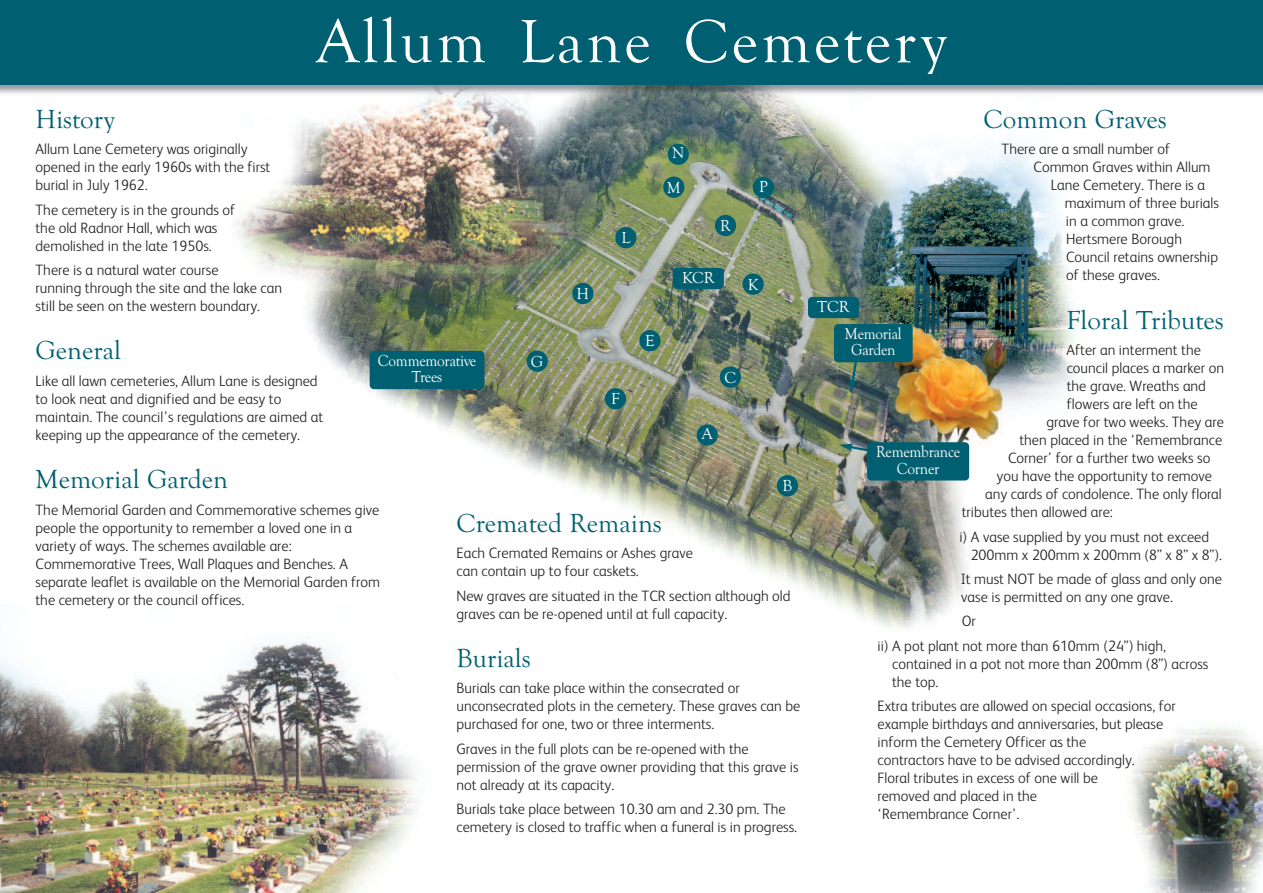
<style>
.page{position:relative;width:1263px;height:893px;background:#fff}
.page>*{position:absolute;margin:0;border:0;box-sizing:border-box;transform-origin:0 0}
.t1{font:63px "Goudy Old Style T";letter-spacing:.05em;color:#fff}
.t2{font:27px "Goudy Old Style T";color:#006071}
.t3{font:16.5px/16.5px "Goudy Old Style T";letter-spacing:-.015em;color:#fff;text-align:center;scale:.92 1}
.t4{font:16.5px "Goudy Old Style T";letter-spacing:-.015em;color:#fff}
.t5{font:16.5px "Goudy Old Style T";letter-spacing:-.015em;color:#fff;scale:.95 1}
.t6{font:300 15px/18px "FS Albert";color:#231f20}
</style>
<div class="page">
<img style="left:0;top:100px;width:1263px;height:793px">
<div style="left:696px;top:424px;width:22px;height:22px;background:#006071;border-radius:50%"></div>
<div style="left:777px;top:475px;width:21px;height:21px;background:#006071;border-radius:50%"></div>
<div style="left:720px;top:366px;width:21px;height:22px;background:#006071;border-radius:50%"></div>
<div style="left:639px;top:330px;width:22px;height:21px;background:#006071;border-radius:50%"></div>
<div style="left:605px;top:388px;width:21px;height:21px;background:#006071;border-radius:50%"></div>
<div style="left:527px;top:350px;width:21px;height:22px;background:#006071;border-radius:50%"></div>
<div style="left:572px;top:283px;width:21px;height:21px;background:#006071;border-radius:50%"></div>
<div style="left:615px;top:227px;width:21px;height:21px;background:#006071;border-radius:50%"></div>
<div style="left:663px;top:177px;width:21px;height:21px;background:#006071;border-radius:50%"></div>
<div style="left:668px;top:144px;width:21px;height:21px;background:#006071;border-radius:50%"></div>
<div style="left:753px;top:177px;width:21px;height:21px;background:#006071;border-radius:50%"></div>
<div style="left:742px;top:273px;width:22px;height:22px;background:#006071;border-radius:50%"></div>
<div style="left:808px;top:297px;width:51px;height:21px;background:#006071;border-radius:4px"></div>
<div style="left:673px;top:268px;width:51px;height:21px;background:#006071;border-radius:4px"></div>
<div style="left:715px;top:215px;width:21px;height:21px;background:#006071;border-radius:50%"></div>
<div style="left:834px;top:324px;width:79px;height:38px;background:#006071;border-radius:4px"></div>
<div style="left:867px;top:442px;width:102px;height:38px;background:#006071;border-radius:4px"></div>
<div style="left:370px;top:351px;width:114px;height:38px;background:#006071;border-radius:4px"></div>
<svg style="left:839px;top:444px;width:29px;height:9px"></svg>
<svg style="left:849px;top:362px;width:10px;height:31px"></svg>
<img style="left:0;top:85px;width:1263px;height:15px">
<div style="left:0;top:0;width:1263px;height:85px;background:#006071"></div>
<h1 class="t1" style="left:317px;top:4px;width:631px">Allum Lane Cemetery</h1>
<h2 class="t2" style="left:36px;top:103px;width:81px">History</h2>
<p class="t6" style="left:36px;top:142px;width:236px">Allum Lane Cemetery was originally opened in the early 1960s with the first burial in July 1962.</p>
<p class="t6" style="left:36px;top:202px;width:201px">The cemetery is in the grounds of the old Radnor Hall, which was demolished in the late 1950s.</p>
<p class="t6" style="left:36px;top:262px;width:248px">There is a natural water course<br>running through the site and the lake can still be seen on the western boundary.</p>
<h2 class="t2" style="left:36px;top:334px;width:87px">General</h2>
<p class="t6" style="left:36px;top:373px;width:289px">Like all lawn cemeteries, Allum Lane is designed to look neat and dignified and be easy to maintain. The council’s regulations are aimed at keeping up the appearance of the cemetery.</p>
<h2 class="t2" style="left:36px;top:463px;width:194px">Memorial Garden</h2>
<p class="t6" style="left:36px;top:502px;width:346px">The Memorial Garden and Commemorative schemes give people the opportunity to remember a loved one in a variety of ways. The schemes available are:<br>Commemorative Trees, Wall Plaques and Benches. A separate leaflet is available on the Memorial Garden from the cemetery or the council offices.</p>
<h2 class="t2" style="left:456px;top:507px;width:207px">Cremated Remains</h2>
<p class="t4" style="left:672px;top:143px;width:14px">N</p>
<p class="t4" style="left:759px;top:176px;width:10px">P</p>
<p class="t5" style="left:667px;top:177px;width:16px">M</p>
<p class="t4" style="left:720px;top:216px;width:12px">R</p>
<p class="t4" style="left:621px;top:228px;width:10px">L</p>
<p class="t4" style="left:682px;top:268px;width:34px">KCR</p>
<p class="t4" style="left:748px;top:274px;width:12px">K</p>
<p class="t4" style="left:577px;top:284px;width:14px">H</p>
<p class="t4" style="left:645px;top:331px;width:11px">E</p>
<p class="t3" style="left:378px;top:352px;width:108px">Commemorative<br>Trees</p>
<p class="t4" style="left:531px;top:351px;width:14px">G</p>
<p class="t4" style="left:724px;top:367px;width:13px">C</p>
<p class="t4" style="left:611px;top:389px;width:10px">F</p>
<p class="t4" style="left:702px;top:424px;width:13px">A</p>
<p class="t4" style="left:782px;top:476px;width:11px">B</p>
<p class="t6" style="left:456px;top:546px;width:238px">Each Cremated Remains or Ashes grave can contain up to four caskets.</p>
<p class="t6" style="left:456px;top:588px;width:336px">New graves are situated in the TCR section although old graves can be re-opened until at full capacity.</p>
<h2 class="t2" style="left:456px;top:642px;width:76px">Burials</h2>
<p class="t6" style="left:456px;top:681px;width:345px">Burials can take place within the consecrated or unconsecrated plots in the cemetery. These graves can be purchased for one, two or three interments.</p>
<p class="t6" style="left:456px;top:741px;width:344px">Graves in the full plots can be re-opened with the permission of the grave owner providing that this grave is not already at its capacity.</p>
<p class="t6" style="left:456px;top:802px;width:342px">Burials take place between 10.30 am and 2.30 pm. The cemetery is closed to traffic when a funeral is in progress.</p>
<h2 class="t2" style="left:983px;top:103px;width:185px">Common Graves</h2>
<p class="t6" style="left:1001px;top:142px;width:170px">There are a small number of</p>
<p class="t6" style="left:1033px;top:160px;width:178px">Common Graves within Allum</p>
<p class="t6" style="left:1051px;top:178px;width:156px">Lane Cemetery. There is a</p>
<p class="t6" style="left:1065px;top:196px;width:156px">maximum of three burials</p>
<p class="t6" style="left:1066px;top:214px;width:120px">in a common grave.</p>
<p class="t6" style="left:1066px;top:232px;width:117px">Hertsmere Borough</p>
<p class="t6" style="left:1066px;top:250px;width:154px">Council retains ownership</p>
<p class="t6" style="left:1066px;top:268px;width:95px">of these graves.</p>
<h2 class="t2" style="left:1066px;top:303px;width:159px">Floral Tributes</h2>
<p class="t6" style="left:1067px;top:343px;width:136px">After an interment the</p>
<p class="t6" style="left:1067px;top:361px;width:159px">council places a marker on</p>
<p class="t6" style="left:1067px;top:379px;width:141px">the grave. Wreaths and</p>
<p class="t6" style="left:1067px;top:397px;width:132px">flowers are left on the</p>
<p class="t6" style="left:1046px;top:415px;width:179px">grave for two weeks. They are</p>
<p class="t6" style="left:1019px;top:433px;width:204px">then placed in the ‘Remembrance</p>
<p class="t6" style="left:1008px;top:451px;width:204px">Corner’ for a further two weeks so</p>
<p class="t6" style="left:996px;top:469px;width:217px">you have the opportunity to remove</p>
<p class="t6" style="left:985px;top:487px;width:238px">any cards of condolence. The only floral</p>
<p class="t6" style="left:962px;top:505px;width:153px">tributes then allowed are:</p>
<p class="t6" style="left:971px;top:529px;width:253px;text-indent:-11px">i) A vase supplied by you must not exceed<br>200mm x 200mm x 200mm (8” x 8” x 8”).</p>
<p class="t6" style="left:961px;top:571px;width:263px">It must NOT be made of glass and only one vase is permitted on any one grave.</p>
<p class="t6" style="left:877px;top:610px;width:290px;line-height:24.5px;text-indent:84px">Or<br>ii) A pot plant not more than 610mm (24”) high,</p>
<p class="t6" style="left:892px;top:656px;width:318px">contained in a pot not more than 200mm (8”) across the top.</p>
<p class="t6" style="left:877px;top:698px;width:300px">Extra tributes are allowed on special occasions, for example birthdays and anniversaries, but please inform the Cemetery Officer as the<br>contractors have to be advised accordingly.<br>Floral tributes in excess of one will be<br>removed and placed in the<br>‘Remembrance Corner’.</p>
<p class="t4" style="left:817px;top:297px;width:34px">TCR</p>
<p class="t3" style="left:845px;top:325px;width:63px">Memorial<br>Garden</p>
<p class="t3" style="left:876px;top:443px;width:93px">Remembrance<br>Corner</p>
</div>
